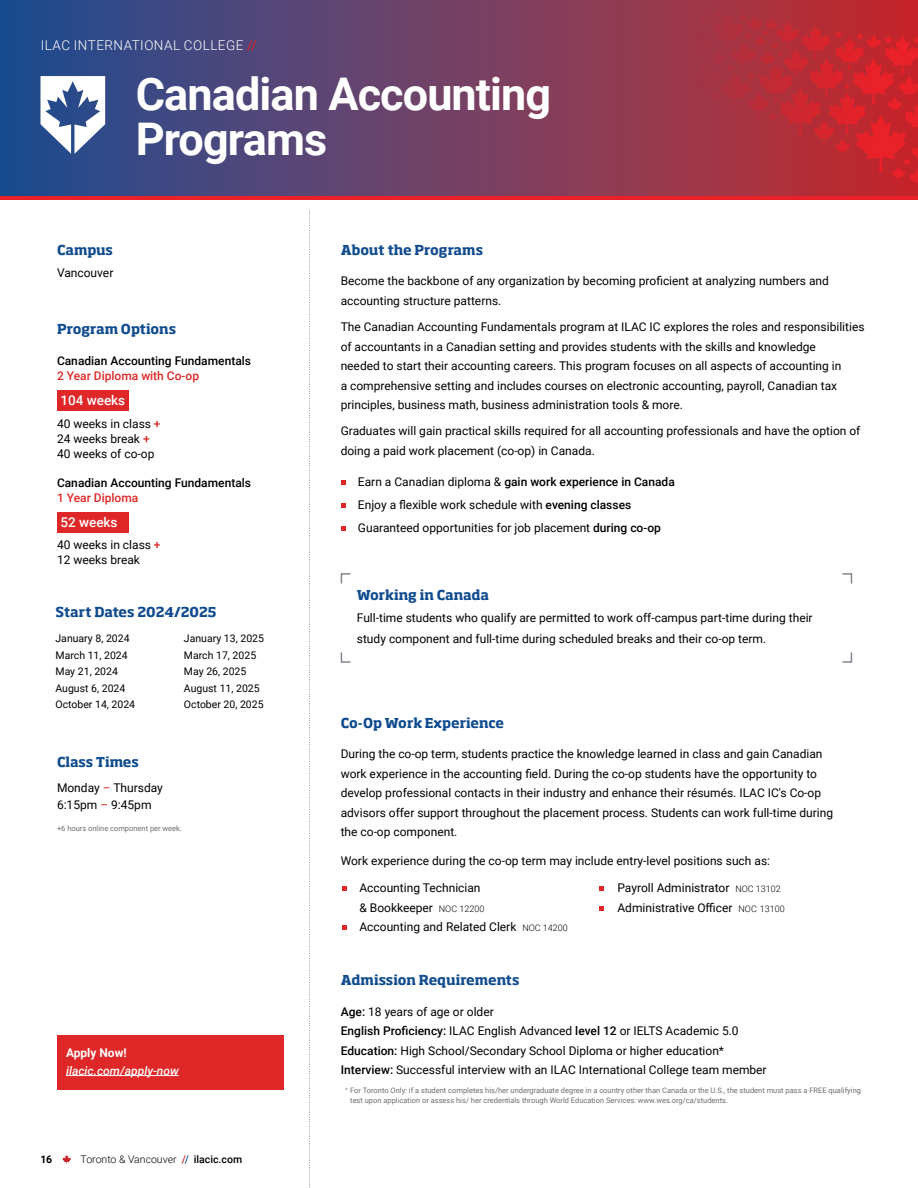
<style>
.page{position:relative;width:918px;height:1188px;background:#fff}
.page>*{position:absolute;margin:0;border:0;box-sizing:border-box;transform-origin:0 0}
.t1{font:700 45px/45px "Roboto";letter-spacing:-.02em;color:#fff}
.t2{font:700 13.5px "Soho Std";letter-spacing:-.005em;color:#0f4b8f}
.t3{font:300 13.5px "Roboto";letter-spacing:.035em;color:#fff}
.t4{font:500 13.5px "Roboto";color:#fff}
.t5{font:12px/19.5px "Roboto";color:#000}
.t6{font:500 12px "Roboto";color:#000}
.t7{font:500 12px "Roboto";color:#de2726}
.t8{font:italic 500 12px "Roboto";color:#fff}
.t9{font:700 12px "Roboto";color:#fff}
.t10{font:10.5px/16.5px "Roboto";color:#000}
.t11{font:300 10.5px "Roboto";color:#000}
.t12{font:700 10.5px "Roboto";color:#000}
.t13{font:7.5px/9.8px "Roboto";color:#6d6e71}
.s1{font-weight:400;color:#de2726}
.s2{font-weight:500;color:#de2726}
.s3{color:#de2726}
.s4{font-weight:500;color:#c72127}
.s5{font-weight:500;color:#0f4b8f}
.s6{font-weight:500}
.s7{font-weight:300;font-size:9px}
.s8{font-family:"Gotham"}
</style>
<div class="page">
<div style="left:57px;top:512px;width:71px;height:20px;background:#de2726"></div>
<svg style="left:341px;top:480px;width:5px;height:5px"></svg>
<svg style="left:341px;top:503px;width:5px;height:5px"></svg>
<svg style="left:341px;top:526px;width:5px;height:5px"></svg>
<svg style="left:342px;top:886px;width:5px;height:5px"></svg>
<svg style="left:599px;top:886px;width:5px;height:5px"></svg>
<svg style="left:599px;top:906px;width:5px;height:5px"></svg>
<svg style="left:342px;top:925px;width:5px;height:5px"></svg>
<svg style="left:340px;top:573px;width:513px;height:90px"></svg>
<div style="left:57px;top:1036px;width:227px;height:54px;background:#de2726"></div>
<hr style="left:66px;top:1075px;width:113px;height:1px;background:#fff">
<div style="left:57px;top:391px;width:71px;height:20px;background:#de2726"></div>
<svg style="left:62px;top:1155px;width:9px;height:9px"></svg>
<svg style="left:309px;top:209px;width:1px;height:979px"></svg>
<div style="left:0;top:0;width:918px;height:196px;background:linear-gradient(to right,#1f5096,#c72c2e)"></div>
<svg style="left:540px;top:10px;width:378px;height:177px;background:#a83141"></svg>
<div style="left:0;top:196px;width:918px;height:5px;background:#eb2129"></div>
<svg style="left:40px;top:76px;width:65px;height:78px"></svg>
<p class="t3" style="left:41px;top:36px;width:217px">ILAC INTERNATIONAL COLLEGE <span class="s1">//</span></p>
<h1 class="t1" style="left:136px;top:70px;width:417px">Canadian Accounting<br>Programs</h1>
<p class="t2" style="left:57px;top:241px;width:58px">Campus</p>
<p class="t5" style="left:57px;top:263px;width:58px">Vancouver</p>
<p class="t2" style="left:57px;top:320px;width:121px">Program Options</p>
<p class="t6" style="left:57px;top:352px;width:196px">Canadian Accounting Fundamentals</p>
<p class="t7" style="left:57px;top:367px;width:144px">2 Year Diploma with Co-op</p>
<p class="t4" style="left:60px;top:391px;width:66px">104 weeks</p>
<p class="t5" style="left:57px;top:416px;width:105px;line-height:15px">40 weeks in class <span class="s2">+<br></span>24 weeks break <span class="s2">+<br></span>40 weeks of co-op</p>
<p class="t6" style="left:57px;top:474px;width:196px">Canadian Accounting Fundamentals</p>
<p class="t7" style="left:57px;top:489px;width:83px">1 Year Diploma</p>
<p class="t4" style="left:60px;top:512px;width:59px">52 weeks</p>
<p class="t5" style="left:57px;top:537px;width:105px;line-height:15px">40 weeks in class <span class="s2">+<br></span>12 weeks break</p>
<p class="t2" style="left:56px;top:604px;width:163px">Start Dates 2024/2025</p>
<p class="t10" style="left:56px;top:630px;width:81px">January 8, 2024<br>March 11, 2024<br>May 21, 2024<br>August 6, 2024<br>October 14, 2024</p>
<p class="t10" style="left:184px;top:630px;width:82px">January 13, 2025<br>March 17, 2025<br>May 26, 2025<br>August 11, 2025<br>October 20, 2025</p>
<p class="t2" style="left:57px;top:753px;width:83px">Class Times</p>
<p class="t5" style="left:57px;top:779px;width:107px;line-height:16.5px">Monday <span class="s3">–</span> Thursday<br>6:15pm <span class="s3">–</span> 9:45pm</p>
<p class="t13" style="left:57px;top:823px;width:126px">+6 hours online component per week.</p>
<p class="t9" style="left:66px;top:1044px;width:62px">Apply Now!</p>
<p class="t8" style="left:66px;top:1062px;width:114px">ilacic.com/apply-now</p>
<p class="t12" style="left:40px;top:1152px;width:13px">16</p>
<p class="t11" style="left:81px;top:1152px;width:163px">Toronto &amp; Vancouver <span class="s4">/</span><span class="s5">/</span> <span class="s6">ilacic.com</span></p>
<p class="t2" style="left:341px;top:241px;width:144px">About the Programs</p>
<p class="t5" style="left:341px;top:271px;width:490px">Become the backbone of any organization by becoming proficient at analyzing numbers and accounting structure patterns.</p>
<p class="t5" style="left:341px;top:317px;width:525px">The Canadian Accounting Fundamentals program at ILAC IC explores the roles and responsibilities of accountants in a Canadian setting and provides students with the skills and knowledge<br>needed to start their accounting careers. This program focuses on all aspects of accounting in<br>a comprehensive setting and includes courses on electronic accounting, payroll, Canadian tax principles, business math, business administration tools &amp; more.</p>
<p class="t5" style="left:341px;top:421px;width:521px">Graduates will gain practical skills required for all accounting professionals and have the option of doing a paid work placement (co-op) in Canada.</p>
<p class="t5" style="left:358px;top:469px;width:318px;line-height:23.4px">Earn a Canadian diploma &amp; <span class="s6">gain work experience in Canada<br></span>Enjoy a flexible work schedule with <span class="s6">evening classes<br></span>Guaranteed opportunities for job placement <span class="s6">during co-op</span></p>
<p class="t2" style="left:357px;top:586px;width:134px">Working in Canada</p>
<p class="t5" style="left:357px;top:607px;width:457px;line-height:21px">Full-time students who qualify are permitted to work off-campus part-time during their study component and full-time during scheduled breaks and their co-op term.</p>
<p class="t2" style="left:341px;top:715px;width:165px">Co-Op Work Experience</p>
<p class="t5" style="left:341px;top:744px;width:494px">During the co-op term, students practice the knowledge learned in class and gain Canadian work experience in the accounting field. During the co-op students have the opportunity to develop professional contacts in their industry and enhance their résumés. ILAC IC's Co-op advisors offer support throughout the placement process. Students can work full-time during the co-op component.</p>
<p class="t5" style="left:341px;top:851px;width:431px">Work experience during the co-op term may include entry-level positions such as:</p>
<p class="t5" style="left:359px;top:878px;width:210px">Accounting Technician<br>&amp; Bookkeeper <span class="s7">NOC 12200<br></span>Accounting and Related Clerk <span class="s7">NOC 14200</span></p>
<p class="t5" style="left:617px;top:878px;width:169px">Payroll Administrator <span class="s7">NOC 13102<br></span>Administrative Officer <span class="s7">NOC 13100</span></p>
<p class="t2" style="left:341px;top:972px;width:180px">Admission Requirements</p>
<p class="t5" style="left:341px;top:1001px;width:427px"><span class="s6">Age:</span> 18 years of age or older<br><span class="s6">English Proficiency:</span> ILAC English Advanced <span class="s6">level 12</span> or IELTS Academic 5.0<br><span class="s6">Education:</span> High School/Secondary School Diploma or higher education* <span class="s6">Interview:</span> Successful interview with an ILAC International College team member</p>
<p class="t13" style="left:350px;top:1085px;width:512px;text-indent:-6px"><span class="s8">*</span> For Toronto Only: if a student completes his/her undergraduate degree in a country other than Canada or the U.S., the student must pass a FREE qualifying test upon application or assess his/ her credentials through World Education Services: www.wes.org/ca/students.</p>
</div>
